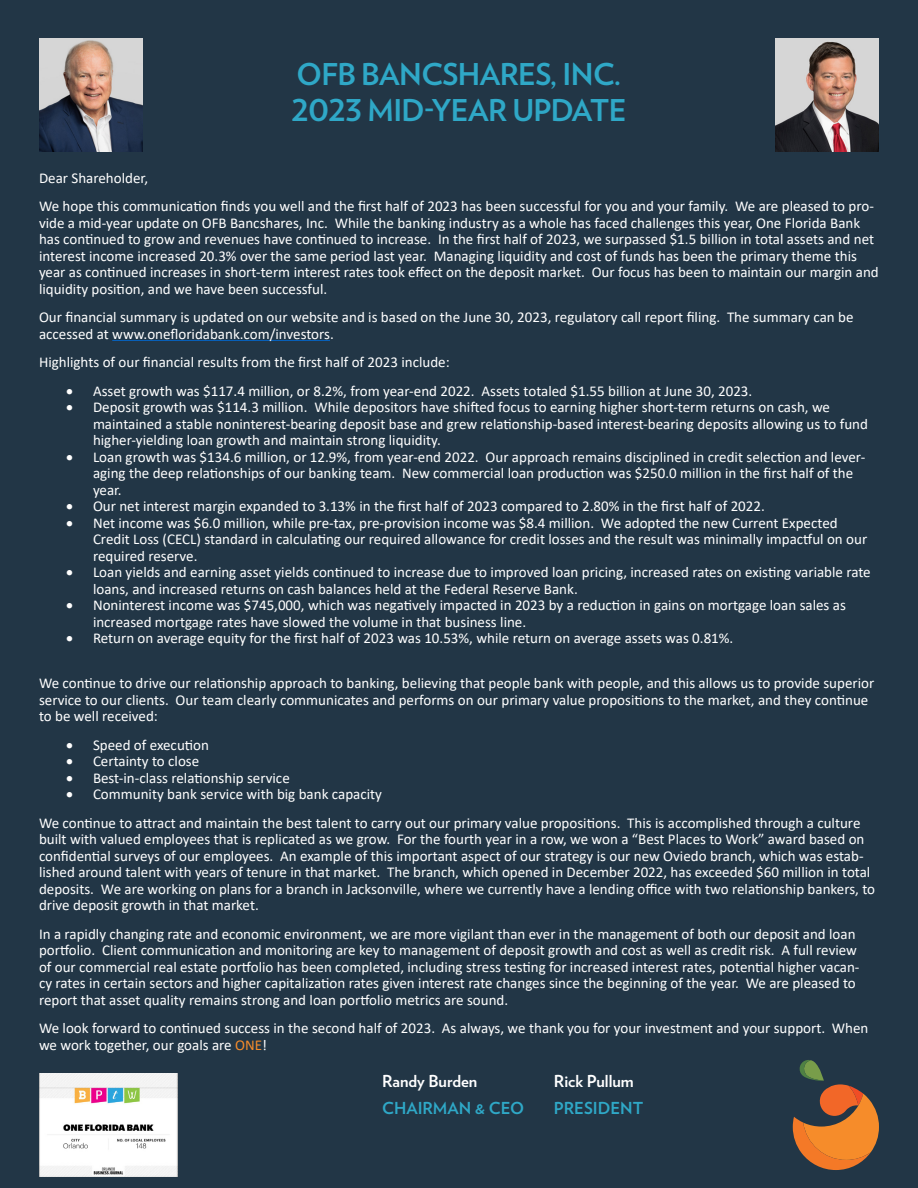
<style>
.page{position:relative;width:918px;height:1188px;background:#fff}
.page>*{position:absolute;margin:0;border:0;box-sizing:border-box;transform-origin:0 0}
.t1{font:700 30px "Verlag";letter-spacing:-.02em;color:#2fa8c7}
.t2{font:700 16.5px "Verlag";color:#fff}
.t3{font:700 16.5px "Verlag";color:#2fa8c7}
.t4{font:15px/16.5px "Calibri";color:#fff}
.s1{color:#f68c2b}
</style>
<div class="page">
<div style="left:1px;top:1px;width:916px;height:1186px;background:#223646"></div>
<hr style="left:112px;top:340px;width:218px;height:1px;background:#0563c1">
<svg style="left:793px;top:1060px;width:86px;height:110px"></svg>
<img style="left:776px;top:38px;width:103px;height:113px">
<img style="left:39px;top:38px;width:103px;height:113px">
<img style="left:39px;top:1074px;width:139px;height:103px">
<p class="t1" style="left:297px;top:50px;width:326px">OFB BANCSHARES, INC.</p>
<p class="t1" style="left:291px;top:86px;width:337px">2023 MID-YEAR UPDATE</p>
<p class="t4" style="left:39px;top:169px;width:111px">Dear Shareholder,</p>
<p class="t4" style="left:39px;top:198px;width:841px">We hope this communication finds you well and the first half of 2023 has been successful for you and your family. We are pleased to pro&shy;vide a mid-year update on OFB Bancshares, Inc. While the banking industry as a whole has faced challenges this year, One Florida Bank has continued to grow and revenues have continued to increase. In the first half of 2023, we surpassed $1.5 billion in total assets and net interest income increased 20.3% over the same period last year. Managing liquidity and cost of funds has been the primary theme this year as continued increases in short-term interest rates took effect on the deposit market. Our focus has been to maintain our margin and liquidity position, and we have been successful.</p>
<p class="t4" style="left:39px;top:309px;width:816px">Our financial summary is updated on our website and is based on the June 30, 2023, regulatory call report filing. The summary can be accessed at www.onefloridabank.com/investors.</p>
<p class="t4" style="left:39px;top:354px;width:412px">Highlights of our financial results from the first half of 2023 include:</p>
<p class="t4" style="left:66px;top:382px;width:688px">• Asset growth was $117.4 million, or 8.2%, from year-end 2022. Assets totaled $1.55 billion at June 30, 2023.</p>
<p class="t4" style="left:93px;top:399px;width:777px;text-indent:-27px">• Deposit growth was $114.3 million. While depositors have shifted focus to earning higher short-term returns on cash, we maintained a stable noninterest-bearing deposit base and grew relationship-based interest-bearing deposits allowing us to fund higher-yielding loan growth and maintain strong liquidity.</p>
<p class="t4" style="left:93px;top:448px;width:774px;text-indent:-27px">• Loan growth was $134.6 million, or 12.9%, from year-end 2022. Our approach remains disciplined in credit selection and lever&shy;aging the deep relationships of our banking team. New commercial loan production was $250.0 million in the first half of the year.</p>
<p class="t4" style="left:66px;top:498px;width:700px">• Our net interest margin expanded to 3.13% in the first half of 2023 compared to 2.80% in the first half of 2022.</p>
<p class="t4" style="left:93px;top:514px;width:776px;text-indent:-27px">• Net income was $6.0 million, while pre-tax, pre-provision income was $8.4 million. We adopted the new Current Expected<br>Credit Loss (CECL) standard in calculating our required allowance for credit losses and the result was minimally impactful on our required reserve.</p>
<p class="t4" style="left:93px;top:564px;width:779px;text-indent:-27px">• Loan yields and earning asset yields continued to increase due to improved loan pricing, increased rates on existing variable rate loans, and increased returns on cash balances held at the Federal Reserve Bank.</p>
<p class="t4" style="left:93px;top:597px;width:754px;text-indent:-27px">• Noninterest income was $745,000, which was negatively impacted in 2023 by a reduction in gains on mortgage loan sales as increased mortgage rates have slowed the volume in that business line.</p>
<p class="t4" style="left:66px;top:630px;width:669px">• Return on average equity for the first half of 2023 was 10.53%, while return on average assets was 0.81%.</p>
<p class="t4" style="left:39px;top:675px;width:837px">We continue to drive our relationship approach to banking, believing that people bank with people, and this allows us to provide superior service to our clients. Our team clearly communicates and performs on our primary value propositions to the market, and they continue to be well received:</p>
<p class="t4" style="left:66px;top:736px;width:145px">• Speed of execution</p>
<p class="t4" style="left:66px;top:753px;width:135px">• Certainty to close</p>
<p class="t4" style="left:66px;top:769px;width:225px">• Best-in-class relationship service</p>
<p class="t4" style="left:66px;top:786px;width:318px">• Community bank service with big bank capacity</p>
<p class="t4" style="left:39px;top:814px;width:838px">We continue to attract and maintain the best talent to carry out our primary value propositions. This is accomplished through a culture built with valued employees that is replicated as we grow. For the fourth year in a row, we won a “Best Places to Work” award based on confidential surveys of our employees. An example of this important aspect of our strategy is our new Oviedo branch, which was estab&shy;lished around talent with years of tenure in that market. The branch, which opened in December 2022, has exceeded $60 million in total deposits. We are working on plans for a branch in Jacksonville, where we currently have a lending office with two relationship bankers, to drive deposit growth in that market.</p>
<p class="t4" style="left:39px;top:925px;width:822px">In a rapidly changing rate and economic environment, we are more vigilant than ever in the management of both our deposit and loan portfolio. Client communication and monitoring are key to management of deposit growth and cost as well as credit risk. A full review of our commercial real estate portfolio has been completed, including stress testing for increased interest rates, potential higher vacan&shy;cy rates in certain sectors and higher capitalization rates given interest rate changes since the beginning of the year. We are pleased to report that asset quality remains strong and loan portfolio metrics are sound.</p>
<p class="t4" style="left:39px;top:1020px;width:831px">We look forward to continued success in the second half of 2023. As always, we thank you for your investment and your support. When we work together, our goals are <span class="s1">ONE</span>!</p>
<p class="t2" style="left:554px;top:1068px;width:81px">Rick Pullum</p>
<p class="t3" style="left:554px;top:1095px;width:91px">PRESIDENT</p>
<p class="t2" style="left:382px;top:1068px;width:97px">Randy Burden</p>
<p class="t3" style="left:382px;top:1095px;width:144px">CHAIRMAN &amp; CEO</p>
</div>
